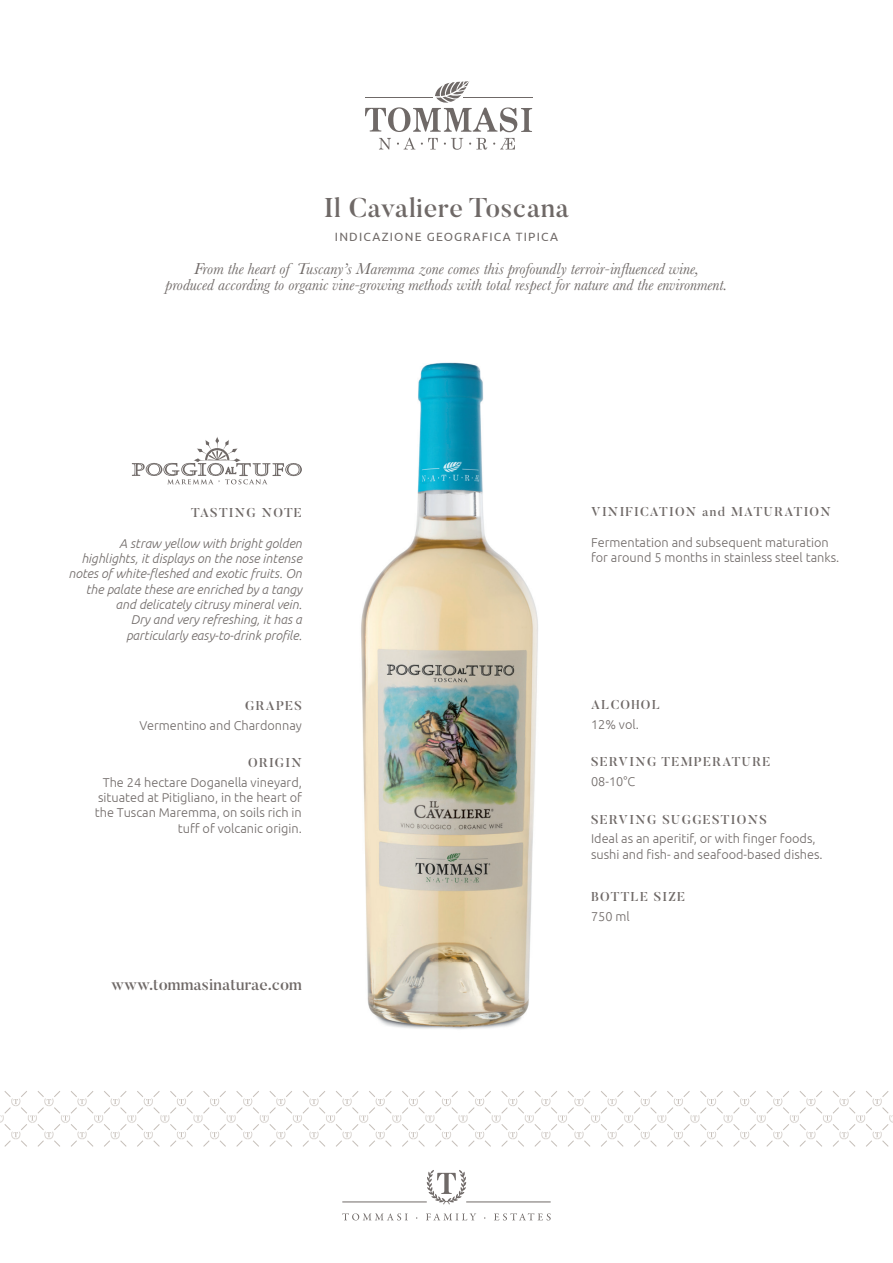
<style>
.page{position:relative;width:893px;height:1263px;background:#fff}
.page>*{position:absolute;margin:0;border:0;box-sizing:border-box;transform-origin:0 0}
.t1{font:500 27px "Butler";letter-spacing:.02em;color:#6f6967}
.t2{font:italic 16.5px/16.5px "Baskerville";color:#6f6967;text-align:center}
.t3{font:500 16.5px "Butler";color:#6f6967}
.t4{font:300 12.75px/15.3px "Ubuntu";color:#6f6967}
.t5{font:italic 300 12.75px/15.3px "Ubuntu";color:#6f6967;text-align:right}
.t6{font:500 12.75px "Butler";letter-spacing:.1em;color:#6f6967}
.t7{font:12px "Ubuntu";letter-spacing:.1em;color:#6f6967}
</style>
<div class="page">
<img style="left:361px;top:362px;width:177px;height:668px">
<svg style="left:0;top:1091px;width:893px;height:56px"></svg>
<svg style="left:427px;top:1170px;width:39px;height:34px"></svg>
<hr style="left:342px;top:1202px;width:85px;height:1px;background:#6f6967">
<hr style="left:466px;top:1202px;width:85px;height:1px;background:#6f6967">
<svg style="left:342px;top:1213px;width:209px;height:7px"></svg>
<svg style="left:365px;top:81px;width:167px;height:51px"></svg>
<hr style="left:463px;top:97px;width:69px;height:1px;background:#6f6967">
<hr style="left:365px;top:97px;width:68px;height:1px;background:#6f6967">
<svg style="left:379px;top:138px;width:12px;height:11px"></svg>
<svg style="left:397px;top:138px;width:18px;height:11px"></svg>
<svg style="left:421px;top:138px;width:17px;height:11px"></svg>
<svg style="left:444px;top:138px;width:19px;height:12px"></svg>
<svg style="left:469px;top:138px;width:18px;height:12px"></svg>
<svg style="left:493px;top:138px;width:22px;height:11px"></svg>
<svg style="left:132px;top:437px;width:170px;height:47px"></svg>
<h1 class="t1" style="left:324px;top:190px;width:247px">Il Cavaliere Toscana</h1>
<p class="t7" style="left:335px;top:229px;width:225px">INDICAZIONE GEOGRAFICA TIPICA</p>
<p class="t2" style="left:165px;top:260px;width:564px">From the heart of Tuscany’s Maremma zone comes this profoundly terroir-influenced wine,<br>produced according to organic vine-growing methods with total respect for nature and the environment.</p>
<p class="t6" style="left:191px;top:505px;width:112px">TASTING NOTE</p>
<p class="t5" style="left:68px;top:535px;width:235px">A straw yellow with bright golden highlights, it displays on the nose intense notes of white-fleshed and exotic fruits. On the palate these are enriched by a tangy and delicately citrusy mineral vein.<br>Dry and very refreshing, it has a particularly easy-to-drink profile.</p>
<p class="t6" style="left:245px;top:698px;width:58px">GRAPES</p>
<p class="t4" style="left:140px;top:718px;width:164px">Vermentino and Chardonnay</p>
<p class="t6" style="left:248px;top:754px;width:55px">ORIGIN</p>
<p class="t4" style="left:95px;top:774px;width:209px;text-align:right">The 24 hectare Doganella vineyard, situated at Pitigliano, in the heart of the Tuscan Maremma, on soils rich in tuff of volcanic origin.</p>
<p class="t3" style="left:111px;top:974px;width:192px">www.tommasinaturae.com</p>
<p class="t6" style="left:591px;top:503px;width:241px">VINIFICATION and MATURATION</p>
<p class="t4" style="left:591px;top:534px;width:250px">Fermentation and subsequent maturation for around 5 months in stainless steel tanks.</p>
<p class="t6" style="left:591px;top:696px;width:70px">ALCOHOL</p>
<p class="t4" style="left:591px;top:716px;width:49px">12% vol.</p>
<p class="t6" style="left:591px;top:754px;width:181px">SERVING TEMPERATURE</p>
<p class="t4" style="left:591px;top:774px;width:46px">08-10°C</p>
<p class="t6" style="left:591px;top:811px;width:177px">SERVING SUGGESTIONS</p>
<p class="t4" style="left:591px;top:831px;width:233px">Ideal as an aperitif, or with finger foods, sushi and fish- and seafood-based dishes.</p>
<p class="t6" style="left:591px;top:888px;width:96px">BOTTLE SIZE</p>
<p class="t4" style="left:591px;top:908px;width:40px">750 ml</p>
</div>
